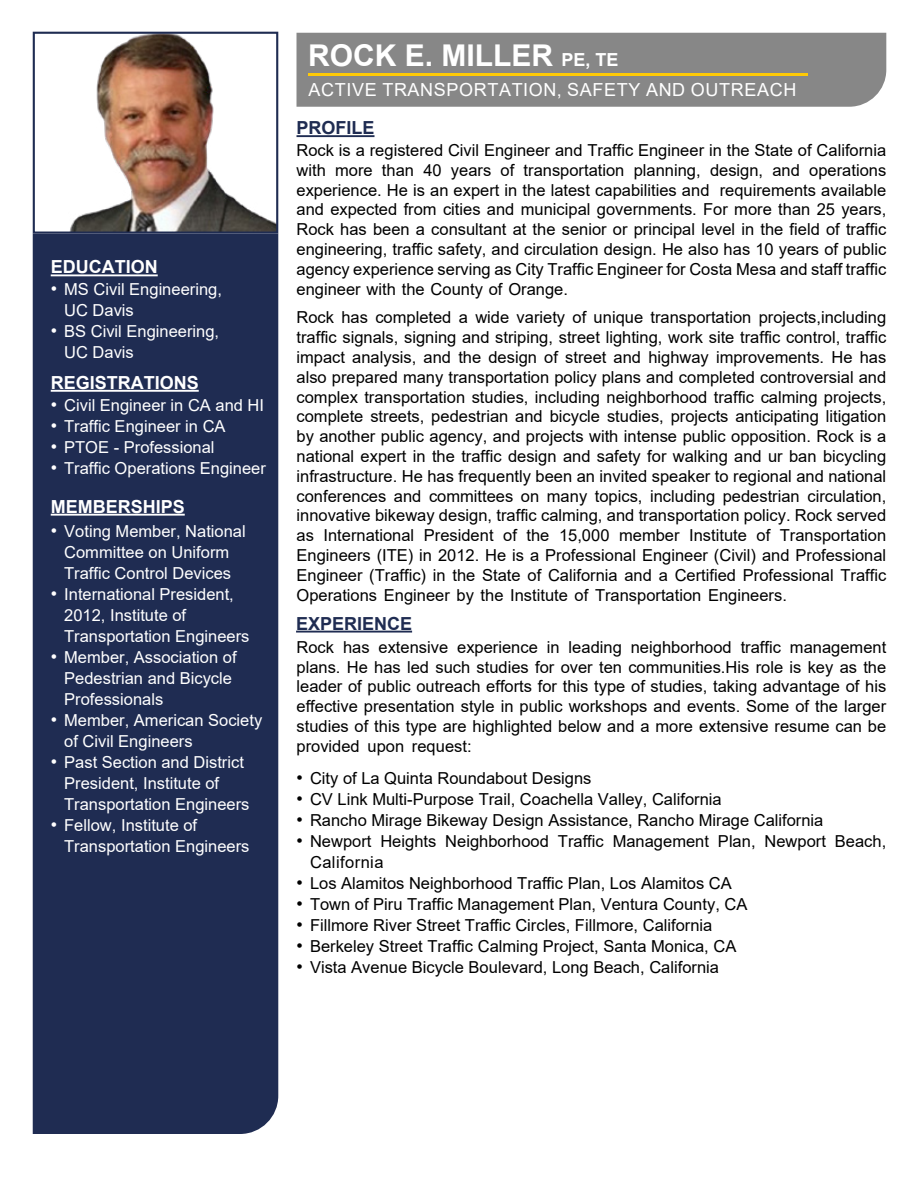
<style>
.page{position:relative;width:918px;height:1188px;background:#fff}
.page>*{position:absolute;margin:0;border:0;box-sizing:border-box;transform-origin:0 0}
.t1{font:700 30px "Arial";color:#fff}
.t2{font:700 18px "Arial";color:#fff}
.t3{font:18px "Arial";letter-spacing:.035em;color:#fff}
.t4{font:700 18px "Arial";color:#1f2c52}
.t5{font:16.5px/19.8px "Arial";color:#000;text-align:right}
.t6{font:16.5px/21px "Arial";color:#fff}
.t7{font:16.5px/21px "Arial";letter-spacing:.025em;color:#000}
.s1{font-size:18px}
</style>
<div class="page">
<div style="left:297px;top:33px;width:589px;height:74px;background:#878787"></div>
<div style="left:33px;top:234px;width:245px;height:900px;background:#1f2c52"></div>
<hr style="left:51px;top:274px;width:107px;height:2px;background:#fff">
<hr style="left:51px;top:390px;width:148px;height:2px;background:#fff">
<hr style="left:51px;top:514px;width:134px;height:2px;background:#fff">
<hr style="left:297px;top:135px;width:78px;height:2px;background:#1f2c52">
<hr style="left:296px;top:631px;width:116px;height:2px;background:#1f2c52">
<img style="left:70px;top:35px;width:205px;height:196px">
<div style="left:33px;top:32px;width:245px;height:202px;border:2px solid #1f2c52"></div>
<hr style="left:308px;top:73px;width:500px;height:3px;background:#ffca05">
<p class="t2" style="left:51px;top:254px;width:108px">EDUCATION</p>
<p class="t6" style="left:64px;top:279px;width:159px;text-indent:-14px"><span class="s1">•</span> MS Civil Engineering,<br>UC Davis</p>
<p class="t6" style="left:64px;top:321px;width:156px;text-indent:-14px"><span class="s1">•</span> BS Civil Engineering,<br>UC Davis</p>
<p class="t2" style="left:51px;top:370px;width:150px">REGISTRATIONS</p>
<p class="t6" style="left:51px;top:394px;width:215px"><span class="s1">•</span> Civil Engineer in CA and HI</p>
<p class="t6" style="left:51px;top:415px;width:176px"><span class="s1">•</span> Traffic Engineer in CA</p>
<p class="t6" style="left:51px;top:436px;width:165px"><span class="s1">•</span> PTOE - Professional</p>
<p class="t6" style="left:51px;top:457px;width:217px"><span class="s1">•</span> Traffic Operations Engineer</p>
<p class="t2" style="left:51px;top:494px;width:136px">MEMBERSHIPS</p>
<p class="t6" style="left:51px;top:520px;width:197px;text-align:center"><span class="s1">•</span> Voting Member, National<br>Committee on Uniform<br>Traffic Control Devices</p>
<p class="t6" style="left:64px;top:583px;width:187px;text-indent:-14px"><span class="s1">•</span> International President,<br>2012, Institute of<br>Transportation Engineers</p>
<p class="t6" style="left:64px;top:646px;width:174px;text-indent:-14px"><span class="s1">•</span> Member, Association of<br>Pedestrian and Bicycle<br>Professionals</p>
<p class="t6" style="left:64px;top:709px;width:200px;text-indent:-14px"><span class="s1">•</span> Member, American Society of Civil Engineers</p>
<p class="t6" style="left:64px;top:751px;width:187px;text-indent:-14px"><span class="s1">•</span> Past Section and District<br>President, Institute of<br>Transportation Engineers</p>
<p class="t6" style="left:64px;top:814px;width:187px;text-indent:-14px"><span class="s1">•</span> Fellow, Institute of<br>Transportation Engineers</p>
<h1 class="t1" style="left:308px;top:34px;width:247px">ROCK E. MILLER</h1>
<p class="t3" style="left:309px;top:78px;width:489px">ACTIVE TRANSPORTATION, SAFETY AND OUTREACH</p>
<p class="t2" style="left:562px;top:47px;width:59px">PE, TE</p>
<p class="t4" style="left:297px;top:115px;width:80px">PROFILE</p>
<p class="t5" style="left:297px;top:140px;width:591px">Rock is a registered Civil Engineer and Traffic Engineer in the State of California operations</p>
<p class="t5" style="left:501px;top:160px;width:15px">of</p>
<p class="t5" style="left:423px;top:160px;width:20px">40</p>
<p class="t5" style="left:297px;top:160px;width:31px">with</p>
<p class="t5" style="left:382px;top:160px;width:34px">than</p>
<p class="t5" style="left:524px;top:160px;width:102px">transportation</p>
<p class="t5" style="left:634px;top:160px;width:68px">planning,</p>
<p class="t5" style="left:710px;top:160px;width:55px">design,</p>
<p class="t5" style="left:772px;top:160px;width:29px">and</p>
<p class="t5" style="left:335px;top:160px;width:39px">more</p>
<p class="t5" style="left:451px;top:160px;width:42px">years</p>
<p class="t5" style="left:297px;top:180px;width:591px;text-align:left">experience. He is an expert in the latest capabilities and<br>and expected from cities and municipal governments. For more than 25 years, Rock has been a consultant at the senior or principal level in the field of traffic engineering, traffic safety, and circulation design. He also has 10 years of public agency experience serving as City Traffic Engineer for Costa Mesa and staff traffic engineer with the County of Orange.</p>
<p class="t5" style="left:297px;top:308px;width:591px">Rock has completed a wide variety of unique transportation projects,including traffic signals, signing and striping, street lighting, work site traffic control, traffic impact analysis, and the design of street and highway improvements. He has also prepared many transportation policy plans and completed controversial and complex transportation studies, including neighborhood traffic calming projects, complete streets, pedestrian and bicycle studies, projects anticipating litigation by another public agency, and projects with intense public opposition. Rock is a national expert in the traffic design and safety for walking and ur ban bicycling infrastructure. He has frequently been an invited speaker to regional and national circulation,</p>
<p class="t5" style="left:720px;top:180px;width:168px">requirements available</p>
<p class="t5" style="left:297px;top:486px;width:91px">conferences</p>
<p class="t5" style="left:297px;top:506px;width:591px">innovative bikeway design, traffic calming, and transportation policy. Rock served</p>
<p class="t5" style="left:780px;top:525px;width:108px">Transportation</p>
<p class="t5" style="left:394px;top:486px;width:29px">and</p>
<p class="t5" style="left:429px;top:486px;width:86px">committees</p>
<p class="t5" style="left:595px;top:486px;width:49px">topics,</p>
<p class="t5" style="left:650px;top:486px;width:67px">including</p>
<p class="t5" style="left:723px;top:486px;width:79px">pedestrian</p>
<p class="t5" style="left:521px;top:486px;width:20px">on</p>
<p class="t5" style="left:547px;top:486px;width:42px">many</p>
<p class="t5" style="left:503px;top:525px;width:15px">of</p>
<p class="t5" style="left:757px;top:525px;width:15px">of</p>
<p class="t5" style="left:559px;top:525px;width:52px">15,000</p>
<p class="t5" style="left:324px;top:525px;width:92px">International</p>
<p class="t5" style="left:424px;top:525px;width:71px">President</p>
<p class="t5" style="left:527px;top:525px;width:24px">the</p>
<p class="t5" style="left:619px;top:525px;width:62px">member</p>
<p class="t5" style="left:689px;top:525px;width:59px">Institute</p>
<p class="t5" style="left:297px;top:525px;width:591px;text-align:left">as<br>Engineers (ITE) in 2012. He is a Professional Engineer (Civil) and Professional Engineer (Traffic) in the State of California and a Certified Professional Traffic Operations Engineer by the Institute of Transportation Engineers.</p>
<p class="t5" style="left:790px;top:637px;width:98px">management</p>
<p class="t4" style="left:296px;top:611px;width:118px">EXPERIENCE</p>
<p class="t5" style="left:741px;top:637px;width:42px">traffic</p>
<p class="t5" style="left:297px;top:637px;width:39px">Rock</p>
<p class="t5" style="left:297px;top:657px;width:591px">plans. He has led such studies for over ten communities.His role is key as the</p>
<p class="t5" style="left:297px;top:677px;width:591px">leader of public outreach efforts for this type of studies, taking advantage of his</p>
<p class="t5" style="left:297px;top:696px;width:591px">effective presentation style in public workshops and events. Some of the larger</p>
<p class="t5" style="left:297px;top:716px;width:591px">studies of this type are highlighted below and a more extensive resume can be</p>
<p class="t5" style="left:412px;top:736px;width:61px">request:</p>
<p class="t5" style="left:343px;top:637px;width:28px">has</p>
<p class="t5" style="left:379px;top:637px;width:71px">extensive</p>
<p class="t5" style="left:457px;top:637px;width:82px">experience</p>
<p class="t5" style="left:547px;top:637px;width:14px">in</p>
<p class="t5" style="left:569px;top:637px;width:55px">leading</p>
<p class="t5" style="left:631px;top:637px;width:102px">neighborhood</p>
<p class="t5" style="left:297px;top:736px;width:65px">provided</p>
<p class="t5" style="left:297px;top:768px;width:297px"><span class="s1">•</span> City of La Quinta Roundabout Designs</p>
<p class="t5" style="left:297px;top:789px;width:427px"><span class="s1">•</span> CV Link Multi-Purpose Trail, Coachella Valley, California</p>
<p class="t5" style="left:297px;top:810px;width:528px"><span class="s1">•</span> Rancho Mirage Bikeway Design Assistance, Rancho Mirage California</p>
<p class="t5" style="left:368px;top:736px;width:38px">upon</p>
<p class="t5" style="left:558px;top:831px;width:47px">Traffic</p>
<p class="t7" style="left:310px;top:830px;width:75px;text-indent:-14px"><span class="s1">•</span> Newport<br>California</p>
<p class="t5" style="left:297px;top:873px;width:437px"><span class="s1">•</span> Los Alamitos Neighborhood Traffic Plan, Los Alamitos CA</p>
<p class="t5" style="left:297px;top:894px;width:452px"><span class="s1">•</span> Town of Piru Traffic Management Plan, Ventura County, CA</p>
<p class="t5" style="left:297px;top:915px;width:417px"><span class="s1">•</span> Fillmore River Street Traffic Circles, Fillmore, California</p>
<p class="t5" style="left:297px;top:936px;width:441px"><span class="s1">•</span> Berkeley Street Traffic Calming Project, Santa Monica, CA</p>
<p class="t5" style="left:297px;top:957px;width:424px"><span class="s1">•</span> Vista Avenue Bicycle Boulevard, Long Beach, California</p>
<p class="t5" style="left:380px;top:831px;width:57px">Heights</p>
<p class="t5" style="left:445px;top:831px;width:105px">Neighborhood</p>
<p class="t5" style="left:613px;top:831px;width:98px">Management</p>
<p class="t5" style="left:718px;top:831px;width:39px">Plan,</p>
<p class="t5" style="left:765px;top:831px;width:63px">Newport</p>
<p class="t5" style="left:835px;top:831px;width:53px">Beach,</p>
</div>
